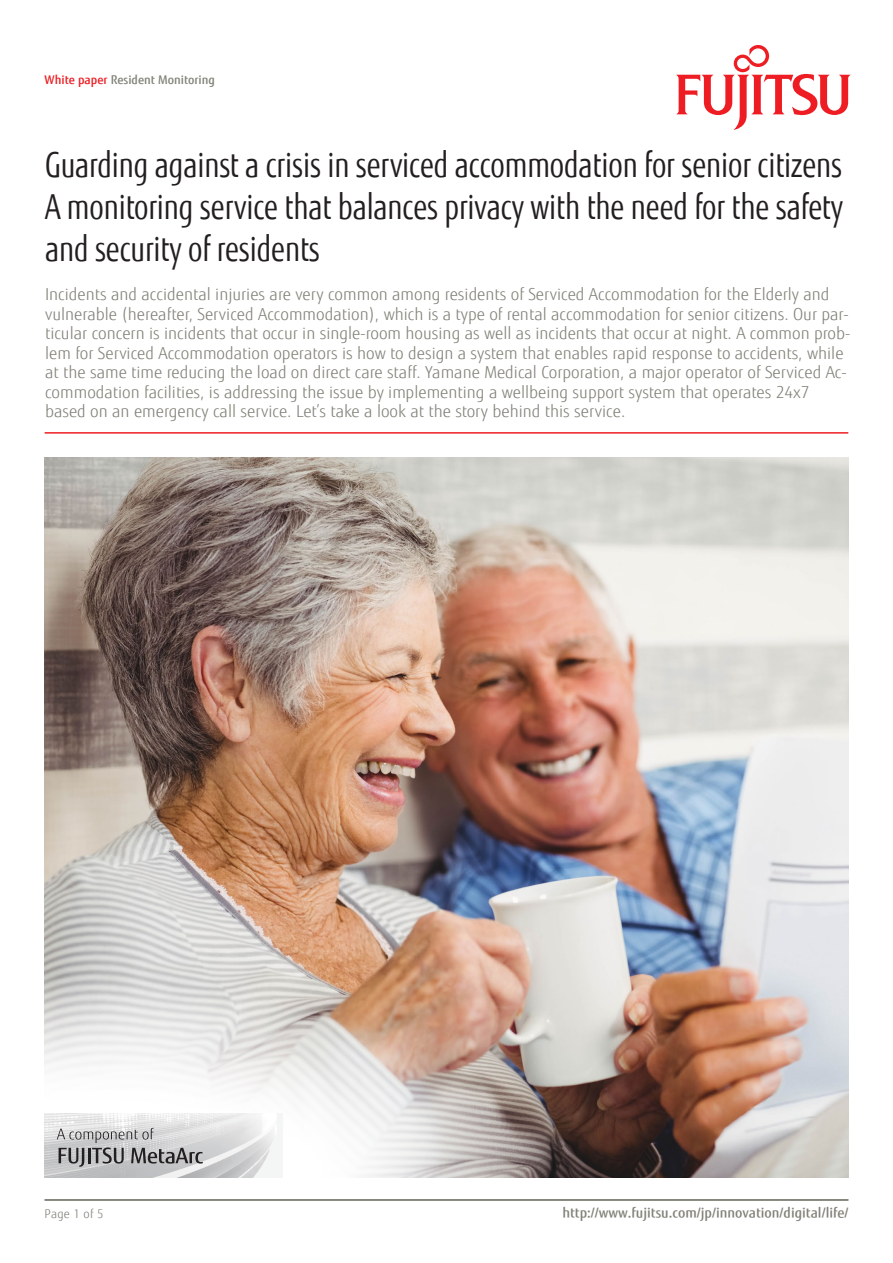
<style>
.page{position:relative;width:893px;height:1263px;background:#fff}
.page>*{position:absolute;margin:0;border:0;box-sizing:border-box;transform-origin:0 0}
.t1{font:34.5px/42px "Fujitsu Sans";letter-spacing:-.005em;color:#231f20;scale:.8 1}
.lead{font:300 16.5px/19.5px "Fujitsu Sans";color:#818178}
.t2{font:12px "FUJI Shin Go Medium";color:#818178}
.t3{font:500 12px "Fujitsu Sans";color:#818178}
.copy{font:300 12px "Fujitsu Sans";letter-spacing:.02em;color:#818178}
.s1{color:#ee1d23}
</style>
<div class="page">
<img style="left:45px;top:457px;width:803px;height:720px">
<svg style="left:44px;top:976px;width:483px;height:201px"></svg>
<img style="left:45px;top:1113px;width:238px;height:64px">
<svg style="left:57px;top:1128px;width:146px;height:39px;background:#b0b0b1"></svg>
<hr style="left:45px;top:1199px;width:803px;height:2px;background:#818178">
<svg style="left:676px;top:45px;width:175px;height:85px"></svg>
<hr style="left:45px;top:432px;width:803px;height:2px;background:#ee1d23">
<p class="t3" style="left:45px;top:72px;width:172px"><span class="s1">White paper</span> Resident Monitoring</p>
<p class="t1" style="left:45px;top:145px;width:998px">Guarding against a crisis in serviced accommodation for senior citizens</p>
<p class="t1" style="left:45px;top:187px;width:999px">A monitoring service that balances privacy with the need for the safety and security of residents</p>
<p class="lead" style="left:45px;top:285px;width:807px">Incidents and accidental injuries are very common among residents of Serviced Accommodation for the Elderly and vulnerable (hereafter, Serviced Accommodation), which is a type of rental accommodation for senior citizens. Our par&shy;ticular concern is incidents that occur in single-room housing as well as incidents that occur at night. A common prob&shy;lem for Serviced Accommodation operators is how to design a system that enables rapid response to accidents, while at the same time reducing the load on direct care staff. Yamane Medical Corporation, a major operator of Serviced Ac&shy;commodation facilities, is addressing the issue by implementing a wellbeing support system that operates 24x7 based on an emergency call service. Let’s take a look at the story behind this service.</p>
<p class="copy" style="left:45px;top:1207px;width:60px">Page 1 of 5</p>
<p class="t2" style="left:562px;top:1204px;width:288px">http://www.fujitsu.com/jp/innovation/digital/life/</p>
</div>
